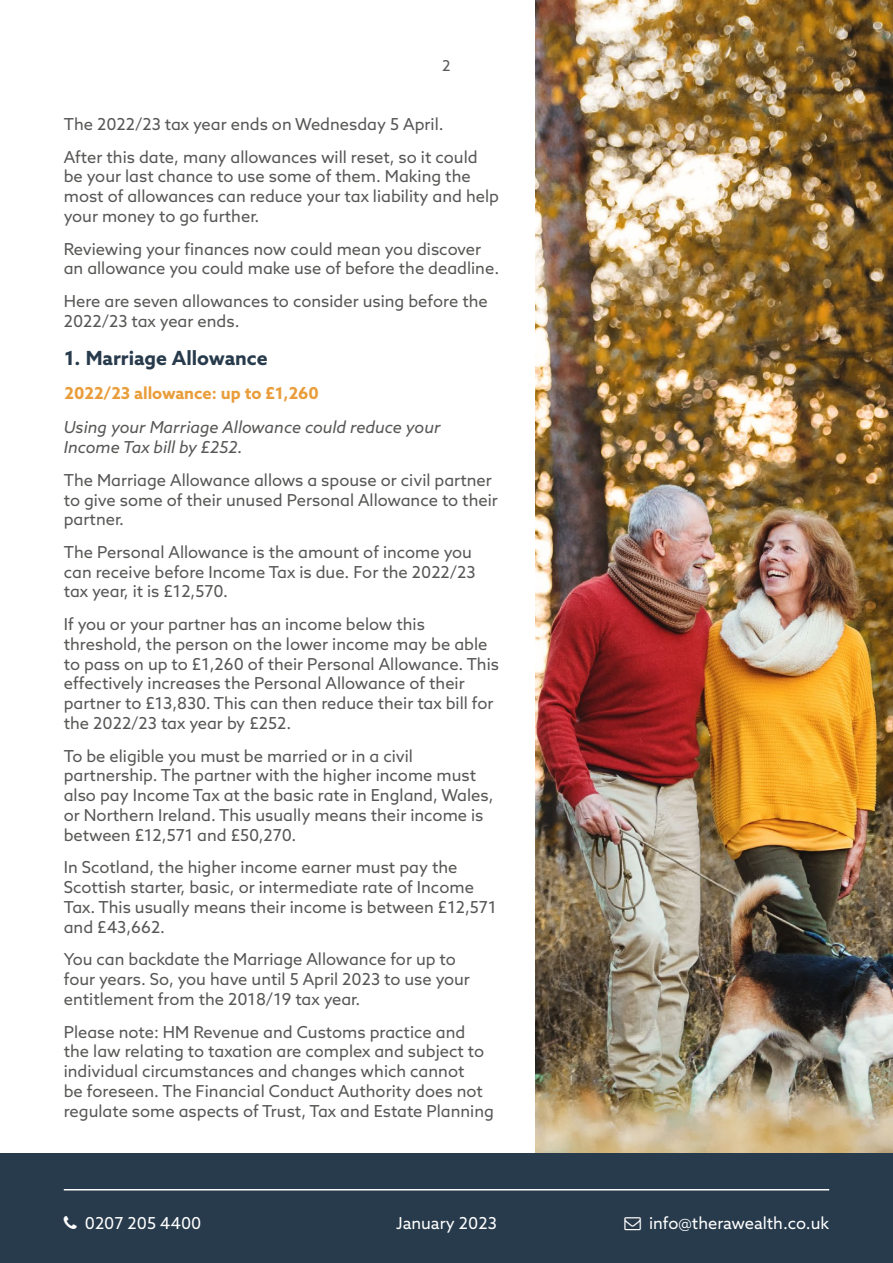
<style>
.page{position:relative;width:893px;height:1263px;background:#fff}
.page>*{position:absolute;margin:0;border:0;box-sizing:border-box;transform-origin:0 0}
.t1{font:700 19.5px "Azo Sans";color:#283b4c}
.t2{font:16.5px/19.8px "Azo Sans";color:#575756}
.t3{font:italic 16.5px/19.8px "Azo Sans";color:#575756}
.t4{font:16.5px "Azo Sans";color:#fff}
.t5{font:700 16.5px "Azo Sans";color:#e99d3b}
.t6{font:15px "Azo Sans";color:#575756}
</style>
<div class="page">
<img style="left:536px;top:0;width:357px;height:1153px">
<div style="left:0;top:1153px;width:893px;height:110px;background:#283b4c"></div>
<hr style="left:64px;top:1189px;width:765px;height:1px;background:#fff">
<p class="t6" style="left:442px;top:56px;width:10px">2</p>
<p class="t2" style="left:64px;top:108px;width:415px;line-height:32.5px">The 2022/23 tax year ends on Wednesday 5 April.<br>After this date, many allowances will reset, so it could</p>
<p class="t2" style="left:64px;top:166px;width:437px">be your last chance to use some of them. Making the most of allowances can reduce your tax liability and help your money to go further.</p>
<p class="t2" style="left:64px;top:238px;width:437px">Reviewing your finances now could mean you discover an allowance you could make use of before the deadline.</p>
<p class="t2" style="left:64px;top:291px;width:426px">Here are seven allowances to consider using before the<br>2022/23 tax year ends.</p>
<p class="t1" style="left:64px;top:345px;width:205px">1. Marriage Allowance</p>
<p class="t5" style="left:64px;top:382px;width:256px">2022/23 allowance: up to £1,260</p>
<p class="t3" style="left:64px;top:417px;width:378px">Using your Marriage Allowance could reduce your<br>Income Tax bill by £252.</p>
<p class="t2" style="left:64px;top:470px;width:436px">The Marriage Allowance allows a spouse or civil partner to give some of their unused Personal Allowance to their partner.</p>
<p class="t2" style="left:64px;top:542px;width:413px">The Personal Allowance is the amount of income you can receive before Income Tax is due. For the 2022/23 tax year, it is £12,570.</p>
<p class="t2" style="left:64px;top:614px;width:437px">If you or your partner has an income below this threshold, the person on the lower income may be able to pass on up to £1,260 of their Personal Allowance. This effectively increases the Personal Allowance of their partner to £13,830. This can then reduce their tax bill for the 2022/23 tax year by £252.</p>
<p class="t2" style="left:64px;top:746px;width:431px">To be eligible you must be married or in a civil partnership. The partner with the higher income must also pay Income Tax at the basic rate in England, Wales, or Northern Ireland. This usually means their income is between £12,571 and £50,270.</p>
<p class="t2" style="left:64px;top:857px;width:434px">In Scotland, the higher income earner must pay the Scottish starter, basic, or intermediate rate of Income Tax. This usually means their income is between £12,571 and £43,662.</p>
<p class="t2" style="left:64px;top:949px;width:408px">You can backdate the Marriage Allowance for up to four years. So, you have until 5 April 2023 to use your entitlement from the 2018/19 tax year.</p>
<p class="t2" style="left:64px;top:1021px;width:432px">Please note: HM Revenue and Customs practice and the law relating to taxation are complex and subject to individual circumstances and changes which cannot<br>be foreseen. The Financial Conduct Authority does not regulate some aspects of Trust, Tax and Estate Planning</p>
<p class="t4" style="left:85px;top:1212px;width:118px">0207 205 4400</p>
<p class="t4" style="left:649px;top:1212px;width:182px">info@therawealth.co.uk</p>
<p class="t4" style="left:396px;top:1213px;width:102px">January 2023</p>
</div>
